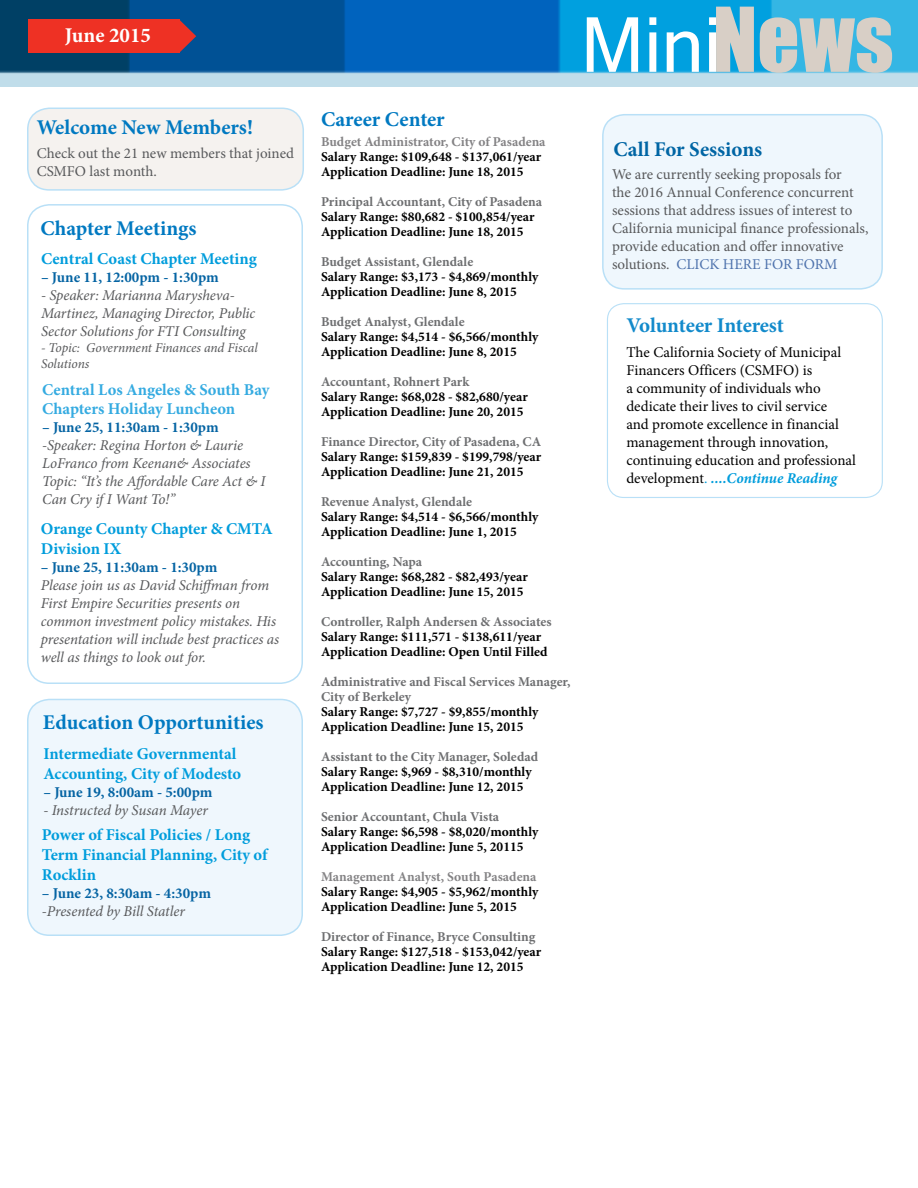
<style>
.page{position:relative;width:918px;height:1188px;background:#fff}
.page>*{position:absolute;margin:0;border:0;box-sizing:border-box;transform-origin:0 0}
.t1{font:700 21px "Minion Pro";letter-spacing:-.005em;color:#0079c1}
.t2{font:700 21px "Minion Pro";letter-spacing:-.01em;color:#128acb}
.t3{font:700 21px "Minion Pro";color:#0065a4}
.t4{font:700 21px "Minion Pro";color:#fff}
.t5{font:700 16.5px/19.8px "Minion Pro";color:#009ddc}
.t6{font:700 16.5px/19.8px "Minion Pro";color:#35abe1}
.t7{font:italic 15px/18px "Minion Pro";letter-spacing:-.01em;color:#58595b}
.t8{font:15px/18px "Minion Pro";color:#000}
.t9{font:15px/18px "Minion Pro";color:#58595b}
.t10{font:700 15px "Minion Pro";color:#0564a3}
.t11{font:15px "Minion Pro";color:#4f73ad}
.t12{font:700 13.5px/15px "Minion Pro";color:#000}
.t13{font:700 13.5px/15px "Minion Pro";color:#6e6f71}
.t14{font:700 13.5px "Minion Pro";color:#848385}
.t15{font:700 13.5px/15px "Minion Pro";color:#000101}
.t16{font:italic 13.5px/16.2px "Minion Pro";letter-spacing:-.01em;color:#58595b}
.s1{color:#58595b}
.s2{color:#009ddc}
.s3{font-weight:700;font-style:italic;color:#009ddc}
</style>
<div class="page">
<div style="left:603px;top:115px;width:279px;height:174px;background:#eff7fd;border-radius:22px"></div>
<div style="left:602px;top:114px;width:281px;height:176px;border:2px solid #b9e0f7;border-radius:22px"></div>
<img style="left:0;top:0;width:918px;height:86px">
<div style="left:28px;top:20px;width:151px;height:33px;background:#ee3124"></div>
<svg style="left:179px;top:19px;width:17px;height:34px"></svg>
<svg style="left:587px;top:7px;width:305px;height:66px;background:#81c3db"></svg>
<div style="left:27px;top:204px;width:276px;height:480px;border:2px solid #b9e0f7;border-radius:22px"></div>
<div style="left:28px;top:108px;width:275px;height:82px;background:#f5f2ef;border-radius:22px"></div>
<div style="left:27px;top:108px;width:277px;height:83px;border:2px solid #b9e0f7;border-radius:22px"></div>
<div style="left:28px;top:699px;width:274px;height:236px;background:#eff7fd;border-radius:22px"></div>
<div style="left:27px;top:699px;width:276px;height:237px;border:2px solid #b9e0f7;border-radius:22px"></div>
<div style="left:607px;top:303px;width:276px;height:195px;border:1px solid #b9e0f7;border-radius:16px"></div>
<h1 class="t4" style="left:65px;top:21px;width:88px">June 2015</h1>
<h1 class="t1" style="left:321px;top:105px;width:125px">Career Center</h1>
<h1 class="t1" style="left:37px;top:112px;width:218px">Welcome New Members!</h1>
<p class="t9" style="left:37px;top:144px;width:259px">Check out the 21 new members that joined<br>CSMFO last month.</p>
<p class="t14" style="left:321px;top:132px;width:226px">Budget Administrator, City of Pasadena</p>
<p class="t12" style="left:321px;top:149px;width:222px">Salary Range: $109,648 - $137,061/year<br>Application Deadline: June 18, 2015</p>
<p class="t13" style="left:321px;top:194px;width:223px">Principal Accountant, City of Pasadena</p>
<p class="t12" style="left:321px;top:209px;width:215px">Salary Range: $80,682 - $100,854/year<br>Application Deadline: June 18, 2015</p>
<p class="t13" style="left:321px;top:254px;width:154px">Budget Assistant, Glendale</p>
<p class="t12" style="left:321px;top:269px;width:219px">Salary Range: $3,173 - $4,869/monthly<br>Application Deadline: June 8, 2015</p>
<p class="t13" style="left:321px;top:314px;width:145px">Budget Analyst, Glendale</p>
<p class="t15" style="left:321px;top:329px;width:219px">Salary Range: $4,514 - $6,566/monthly<br>Application Deadline: June 8, 2015</p>
<p class="t13" style="left:321px;top:374px;width:150px">Accountant, Rohnert Park</p>
<p class="t12" style="left:321px;top:389px;width:208px">Salary Range: $68,028 - $82,680/year<br>Application Deadline: June 20, 2015</p>
<p class="t13" style="left:321px;top:434px;width:222px">Finance Director, City of Pasadena, CA</p>
<p class="t12" style="left:321px;top:449px;width:222px">Salary Range: $159,839 - $199,798/year<br>Application Deadline: June 21, 2015</p>
<p class="t13" style="left:321px;top:494px;width:153px">Revenue Analyst, Glendale</p>
<p class="t12" style="left:321px;top:509px;width:219px">Salary Range: $4,514 - $6,566/monthly<br>Application Deadline: June 1, 2015</p>
<p class="t13" style="left:321px;top:554px;width:103px">Accounting, Napa</p>
<p class="t12" style="left:321px;top:569px;width:208px">Salary Range: $68,282 - $82,493/year<br>Application Deadline: June 15, 2015</p>
<p class="t13" style="left:321px;top:614px;width:232px">Controller, Ralph Andersen &amp; Associates</p>
<p class="t12" style="left:321px;top:629px;width:228px">Salary Range: $111,571 - $138,611/year<br>Application Deadline: Open Until Filled</p>
<p class="t13" style="left:321px;top:674px;width:251px">Administrative and Fiscal Services Manager,<br>City of Berkeley</p>
<p class="t12" style="left:321px;top:704px;width:219px">Salary Range: $7,727 - $9,855/monthly<br>Application Deadline: June 15, 2015</p>
<p class="t13" style="left:321px;top:749px;width:219px">Assistant to the City Manager, Soledad</p>
<p class="t12" style="left:321px;top:764px;width:212px">Salary Range: $,969 - $8,310/monthly<br>Application Deadline: June 12, 2015</p>
<p class="t13" style="left:321px;top:809px;width:180px">Senior Accountant, Chula Vista</p>
<p class="t12" style="left:321px;top:824px;width:219px">Salary Range: $6,598 - $8,020/monthly<br>Application Deadline: June 5, 20115</p>
<p class="t14" style="left:321px;top:867px;width:217px">Management Analyst, South Pasadena</p>
<p class="t12" style="left:321px;top:884px;width:219px">Salary Range: $4,905 - $5,962/monthly<br>Application Deadline: June 5, 2015</p>
<p class="t13" style="left:321px;top:929px;width:216px">Director of Finance, Bryce Consulting</p>
<p class="t12" style="left:321px;top:944px;width:222px">Salary Range: $127,518 - $153,042/year<br>Application Deadline: June 12, 2015</p>
<h1 class="t3" style="left:613px;top:135px;width:150px">Call For Sessions</h1>
<p class="t9" style="left:612px;top:165px;width:258px">We are currently seeking proposals for<br>the 2016 Annual Conference concurrent sessions that address issues of interest to California municipal finance professionals, provide education and offer innovative</p>
<h1 class="t1" style="left:40px;top:213px;width:158px">Chapter Meetings</h1>
<p class="t5" style="left:41px;top:249px;width:217px">Central Coast Chapter Meeting</p>
<p class="t11" style="left:612px;top:254px;width:227px"><span class="s1">solutions.</span> CLICK HERE FOR FORM</p>
<p class="t10" style="left:41px;top:267px;width:179px">– June 11, 12:00pm - 1:30pm</p>
<p class="t7" style="left:41px;top:286px;width:216px">- Speaker: Marianna Marysheva-<br>Martinez, Managing Director, Public<br>Sector Solutions for FTI Consulting</p>
<p class="t16" style="left:41px;top:340px;width:218px">- Topic: Government Finances and Fiscal<br>Solutions</p>
<h1 class="t2" style="left:626px;top:310px;width:159px">Volunteer Interest</h1>
<p class="t8" style="left:626px;top:343px;width:231px">The California Society of Municipal Financers Officers (CSMFO) is<br>a community of individuals who dedicate their lives to civil service<br>and promote excellence in financial management through innovation, continuing education and professional development<span class="s2">.</span> <span class="s3">....Continue Reading</span></p>
<p class="t6" style="left:42px;top:379px;width:229px">Central Los Angeles &amp; South Bay<br>Chapters Holiday Luncheon</p>
<p class="t10" style="left:42px;top:417px;width:178px">– June 25, 11:30am - 1:30pm</p>
<p class="t7" style="left:42px;top:437px;width:225px">-Speaker: Regina Horton &amp; Laurie<br>LoFranco from Keenan&amp; Associates<br>Topic: “It’s the Affordable Care Act &amp; I<br>Can Cry if I Want To!”</p>
<p class="t5" style="left:41px;top:519px;width:233px">Orange County Chapter &amp; CMTA<br>Division IX</p>
<p class="t10" style="left:41px;top:556px;width:178px">– June 25, 11:30am - 1:30pm</p>
<p class="t7" style="left:41px;top:576px;width:240px">Please join us as David Schiffman from First Empire Securities presents on common investment policy mistakes. His presentation will include best practices as well as things to look out for.</p>
<h1 class="t1" style="left:43px;top:708px;width:222px">Education Opportunities</h1>
<p class="t5" style="left:43px;top:743px;width:199px">Intermediate Governmental<br>Accounting, City of Modesto</p>
<p class="t10" style="left:43px;top:781px;width:171px">– June 19, 8:00am - 5:00pm</p>
<p class="t7" style="left:43px;top:801px;width:166px">- Instructed by Susan Mayer</p>
<p class="t5" style="left:42px;top:825px;width:227px">Power of Fiscal Policies / Long<br>Term Financial Planning, City of<br>Rocklin</p>
<p class="t10" style="left:42px;top:883px;width:171px">– June 23, 8:30am - 4:30pm</p>
<p class="t7" style="left:42px;top:902px;width:144px">-Presented by Bill Statler</p>
</div>
